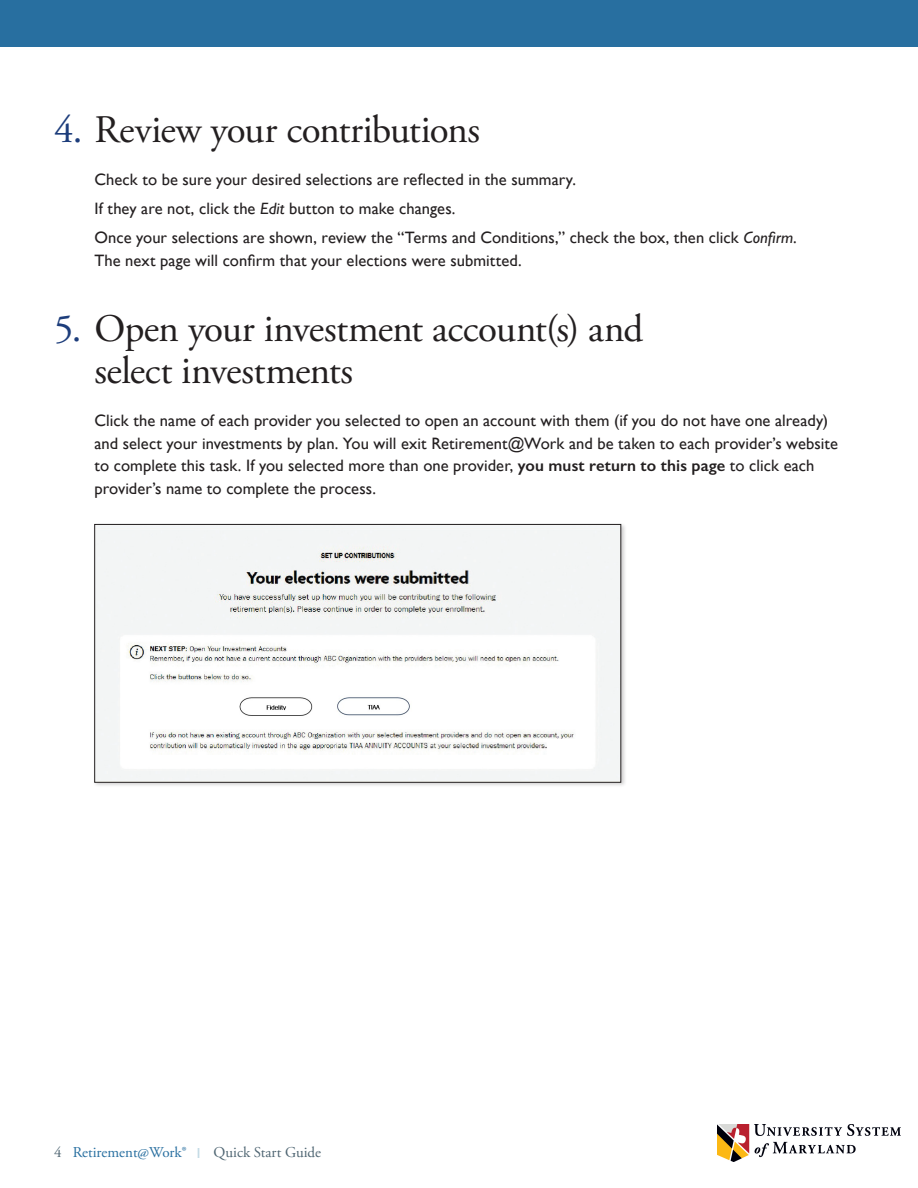
<style>
.page{position:relative;width:918px;height:1188px;background:#fff}
.page>*{position:absolute;margin:0;border:0;box-sizing:border-box;transform-origin:0 0}
.t1{font:39px/42px "Adobe Garamond Pro";letter-spacing:-.015em;color:#231f20}
.t2{font:16.5px/22.5px "Gill Sans";letter-spacing:.005em;color:#231f20}
.t3{font:15px "Adobe Garamond Pro";color:#506673}
.s1{color:#1d3d7b}
.s2{font-style:italic}
.s3{font-weight:600}
.s4{color:#286fa0}
.s5{font-family:"ITC Franklin Gothic Std";font-weight:500;color:#c5dce6}
</style>
<div class="page">
<div style="left:0;top:0;width:918px;height:47px;background:#286fa0"></div>
<div style="left:93px;top:522px;width:534px;height:266px;background:#231f20;opacity:.22"></div>
<img style="left:97px;top:526px;width:522px;height:254px">
<div style="left:95px;top:524px;width:526px;height:258px;border:1px solid #231f20"></div>
<img style="left:224px;top:690px;width:327px;height:32px">
<img style="left:717px;top:1125px;width:183px;height:37px">
<h1 class="t1" style="left:54px;top:110px;width:428px"><span class="s1">4.</span> Review your contributions</h1>
<p class="t2" style="left:94px;top:164px;width:704px;line-height:29.2px">Check to be sure your desired selections are reflected in the summary.<br>If they are not, click the <span class="s2">Edit</span> button to make changes.<br>Once your selections are shown, review the “Terms and Conditions,” check the box, then click <span class="s2">Confirm</span>.</p>
<p class="t2" style="left:94px;top:249px;width:429px">The next page will confirm that your elections were submitted.</p>
<h1 class="t1" style="left:94px;top:309px;width:550px;text-indent:-40px"><span class="s1">5.</span> Open your investment account(s) and select investments</h1>
<p class="t2" style="left:94px;top:409px;width:745px">Click the name of each provider you selected to open an account with them (if you do not have one already) and select your investments by plan. You will exit Retirement@Work and be taken to each provider’s website to complete this task. If you selected more than one provider, <span class="s3">you must return to this page</span> to click each provider’s name to complete the process.</p>
<p class="t3" style="left:54px;top:1143px;width:269px">4 <span class="s4">Retirement@Work®</span> <span class="s5">l</span> Quick Start Guide</p>
</div>
